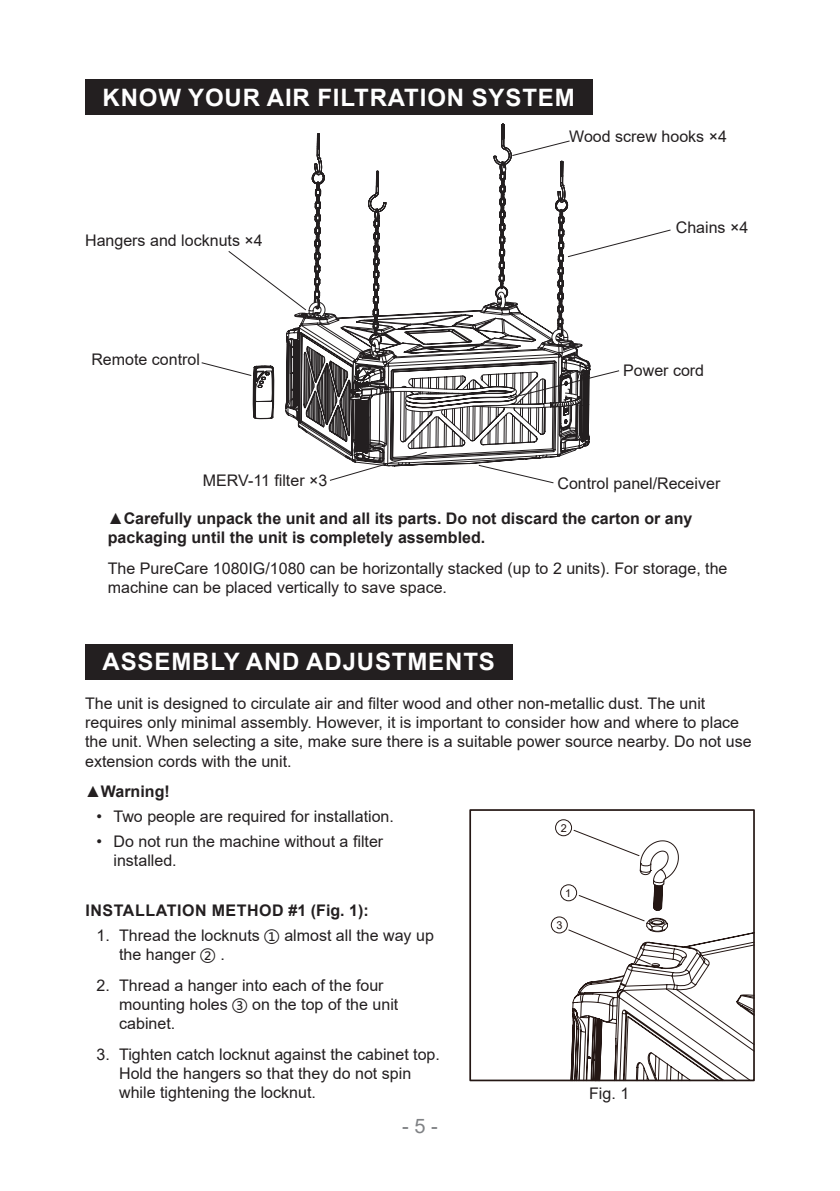
<style>
.page{position:relative;width:840px;height:1191px;background:#fff}
.page>*{position:absolute;margin:0;border:0;box-sizing:border-box;transform-origin:0 0}
.说明书标题段落样式{font:700 24px "Arial";letter-spacing:.035em;color:#fff}
.t1{font:20px "Arial";color:#808285}
.t2{font:16px/19.2px "Arial";color:#231f20}
.t3{font:700 16px/19.2px "Arial";color:#231f20}
.t4{font:700 16px "Arial";letter-spacing:.035em;color:#231f20}
.t5{font:10.8px "Arial";color:#241714}
.s1{font-family:"Microsoft Ya Hei"}
</style>
<div class="page">
<div style="left:85px;top:79px;width:507px;height:36px;background:#231f20"></div>
<div style="left:85px;top:644px;width:427px;height:35px;background:#231f20"></div>
<svg style="left:201px;top:124px;width:470px;height:360px"></svg>
<svg style="left:572px;top:1081px;width:182px;height:1px"></svg>
<div style="left:469px;top:809px;width:285px;height:272px;border:2px solid #241714"></div>
<svg style="left:568px;top:829px;width:186px;height:252px"></svg>
<div style="left:555px;top:819px;width:16px;height:17px;border:1px solid #241714;border-radius:50%"></div>
<div style="left:560px;top:884px;width:16px;height:17px;border:1px solid #241714;border-radius:50%"></div>
<div style="left:550px;top:916px;width:17px;height:17px;border:1px solid #241714;border-radius:50%"></div>
<p class="说明书标题段落样式" style="left:102px;top:80px;width:473px">KNOW YOUR AIR FILTRATION SYSTEM</p>
<p class="t2" style="left:85px;top:230px;width:179px">Hangers and locknuts ×4</p>
<p class="t2" style="left:91px;top:350px;width:110px">Remote control</p>
<p class="t2" style="left:203px;top:471px;width:126px">MERV-11 filter ×3</p>
<p class="t2" style="left:569px;top:127px;width:159px">Wood screw hooks ×4</p>
<p class="t2" style="left:675px;top:218px;width:74px">Chains ×4</p>
<p class="t2" style="left:622px;top:361px;width:82px">Power cord</p>
<p class="t2" style="left:557px;top:473px;width:164px">Control panel/Receiver</p>
<p class="t3" style="left:108px;top:509px;width:585px">▲Carefully unpack the unit and all its parts. Do not discard the carton or any packaging until the unit is completely assembled.</p>
<p class="t2" style="left:108px;top:558px;width:620px">The PureCare 1080IG/1080 can be horizontally stacked (up to 2 units). For storage, the machine can be placed vertically to save space.</p>
<p class="说明书标题段落样式" style="left:102px;top:644px;width:393px">ASSEMBLY AND ADJUSTMENTS</p>
<p class="t2" style="left:85px;top:693px;width:667px">The unit is designed to circulate air and filter wood and other non-metallic dust. The unit requires only minimal assembly. However, it is important to consider how and where to place the unit. When selecting a site, make sure there is a suitable power source nearby. Do not use extension cords with the unit.</p>
<p class="t3" style="left:85px;top:782px;width:86px">▲Warning!</p>
<p class="t2" style="left:96px;top:806px;width:299px">• Two people are required for installation.</p>
<p class="t2" style="left:113px;top:831px;width:271px;text-indent:-17px">• Do not run the machine without a filter installed.</p>
<p class="t4" style="left:85px;top:899px;width:285px">INSTALLATION METHOD #1 (Fig. 1):</p>
<p class="t2" style="left:119px;top:925px;width:316px;text-indent:-23px">1. Thread the locknuts <span class="s1">①</span> almost all the way up the hanger <span class="s1">②</span> .</p>
<p class="t2" style="left:119px;top:975px;width:280px;text-indent:-23px">2. Thread a hanger into each of the four mounting holes <span class="s1">③</span> on the top of the unit cabinet.</p>
<p class="t2" style="left:119px;top:1044px;width:322px;text-indent:-23px">3. Tighten catch locknut against the cabinet top.<br>Hold the hangers so that they do not spin while tightening the locknut.</p>
<p class="t5" style="left:560px;top:820px;width:8px">2</p>
<p class="t5" style="left:565px;top:885px;width:8px">1</p>
<p class="t5" style="left:556px;top:917px;width:8px">3</p>
<p class="t2" style="left:589px;top:1084px;width:42px">Fig. 1</p>
<p class="t1" style="left:402px;top:1112px;width:37px">- 5 -</p>
</div>
